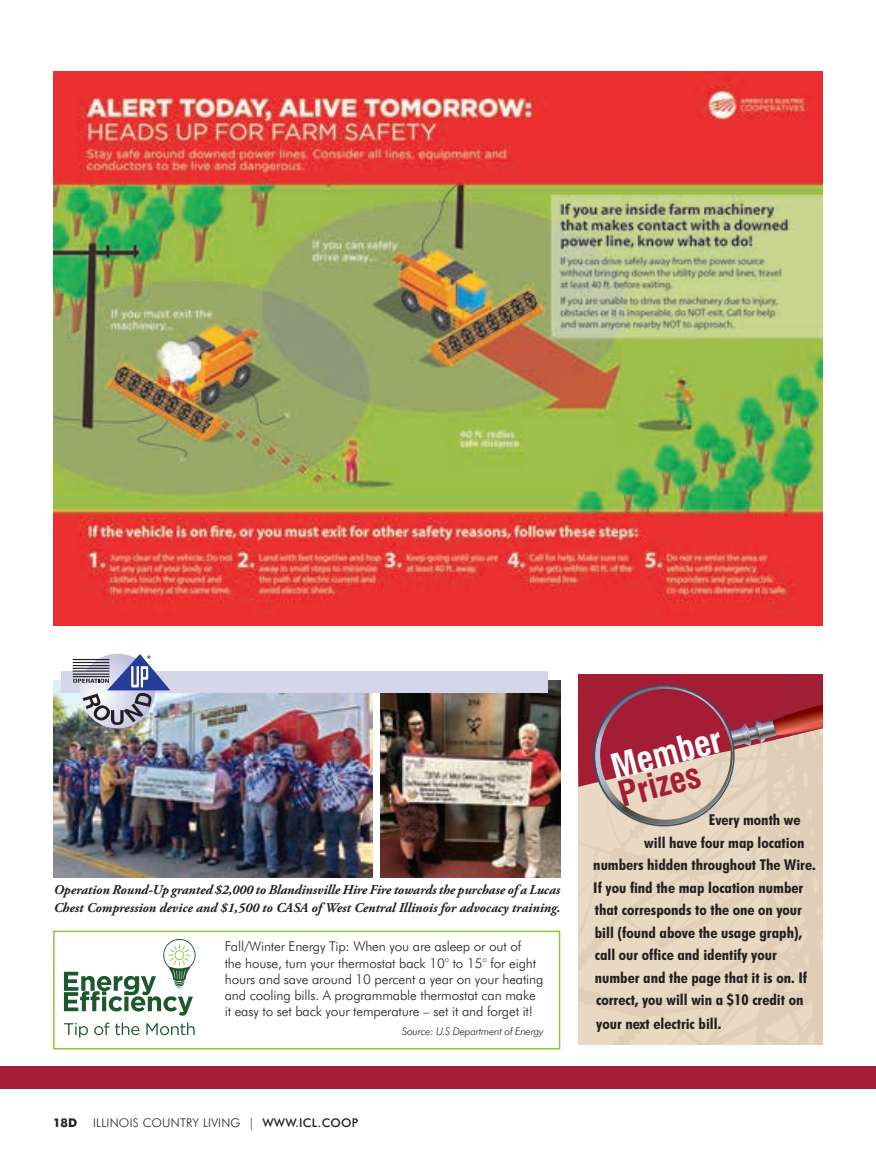
<style>
.page{position:relative;width:876px;height:1160px;background:#fff}
.page>*{position:absolute;margin:0;border:0;box-sizing:border-box;transform-origin:0 0}
.t1{font:700 condensed 34.5px "Swiss 721 BT";color:#fff}
.t2{font:700 condensed 34.5px "Swiss 721 BT";color:#a41d35}
.t3{font:700 condensed 15px "Futura BT";color:#231f20;scale:1.1 1}
.t4{font:300 13.5px/16.2px "Futura BT";letter-spacing:-.01em;color:#231f20}
.t5{font:italic 700 13.5px/18px "Adobe Garamond Pro";letter-spacing:-.005em;color:#231f20}
.t6{font:300 12px "Futura BT";letter-spacing:.02em;color:#231f20}
.t7{font:700 12px "Futura BT";color:#231f20}
.t8{font:italic 300 10.5px "Futura BT";letter-spacing:-.02em;color:#231f20}
.s1{font-weight:500}
</style>
<div class="page">
<div style="left:0;top:1066px;width:876px;height:22px;background:#a41d35"></div>
<img style="left:53px;top:680px;width:319px;height:197px">
<img style="left:381px;top:680px;width:179px;height:197px">
<img style="left:53px;top:71px;width:770px;height:554px">
<div style="left:53px;top:930px;width:507px;height:119px;border:2px solid #8bc63e"></div>
<svg style="left:64px;top:1022px;width:131px;height:15px"></svg>
<svg style="left:64px;top:939px;width:132px;height:76px"></svg>
<div style="left:61px;top:671px;width:486px;height:22px;background:#d6d6eb"></div>
<img style="left:73px;top:654px;width:97px;height:71px">
<svg style="left:578px;top:851px;width:245px;height:193px;background:#e5d4be"></svg>
<svg style="left:585px;top:867px;width:51px;height:57px;background:#e7d6c0"></svg>
<svg style="left:578px;top:674px;width:245px;height:177px;background:#c17f7e"></svg>
<p class="t5" style="left:54px;top:880px;width:508px">Operation Round-Up granted $2,000 to Blandinsville Hire Fire towards the purchase of a Lucas<br>Chest Compression device and $1,500 to CASA of West Central Illinois for advocacy training.</p>
<p class="t4" style="left:225px;top:938px;width:320px">Fall/Winter Energy Tip: When you are asleep or out of<br>the house, turn your thermostat back 10° to 15° for eight hours and save around 10 percent a year on your heating and cooling bills. A programmable thermostat can make it easy to set back your temperature – set it and forget it!</p>
<p class="t8" style="left:402px;top:1024px;width:143px">Source: U.S Department of Energy</p>
<p class="t7" style="left:53px;top:1115px;width:26px">18D</p>
<p class="t6" style="left:93px;top:1115px;width:267px">ILLINOIS COUNTRY LIVING | <span class="s1">WWW.ICL.COOP</span></p>
<h1 class="t1" style="left:606px;top:747px;width:115px;rotate:-15deg">Member</h1>
<h1 class="t2" style="left:614px;top:775px;width:85px;rotate:-15deg">Prizes</h1>
<p class="t3" style="left:709px;top:810px;width:85px">Every month we</p>
<p class="t3" style="left:644px;top:833px;width:147px">will have four map location</p>
<p class="t3" style="left:593px;top:855px;width:204px">numbers hidden throughout The Wire.</p>
<p class="t3" style="left:593px;top:878px;width:192px">If you find the map location number</p>
<p class="t3" style="left:595px;top:900px;width:190px">that corresponds to the one on your</p>
<p class="t3" style="left:595px;top:923px;width:190px">bill (found above the usage graph),</p>
<p class="t3" style="left:595px;top:945px;width:167px">call our office and identify your</p>
<p class="t3" style="left:595px;top:968px;width:194px">number and the page that it is on. If</p>
<p class="t3" style="left:596px;top:990px;width:190px">correct, you will win a $10 credit on</p>
<p class="t3" style="left:596px;top:1014px;width:115px">your next electric bill.</p>
</div>
